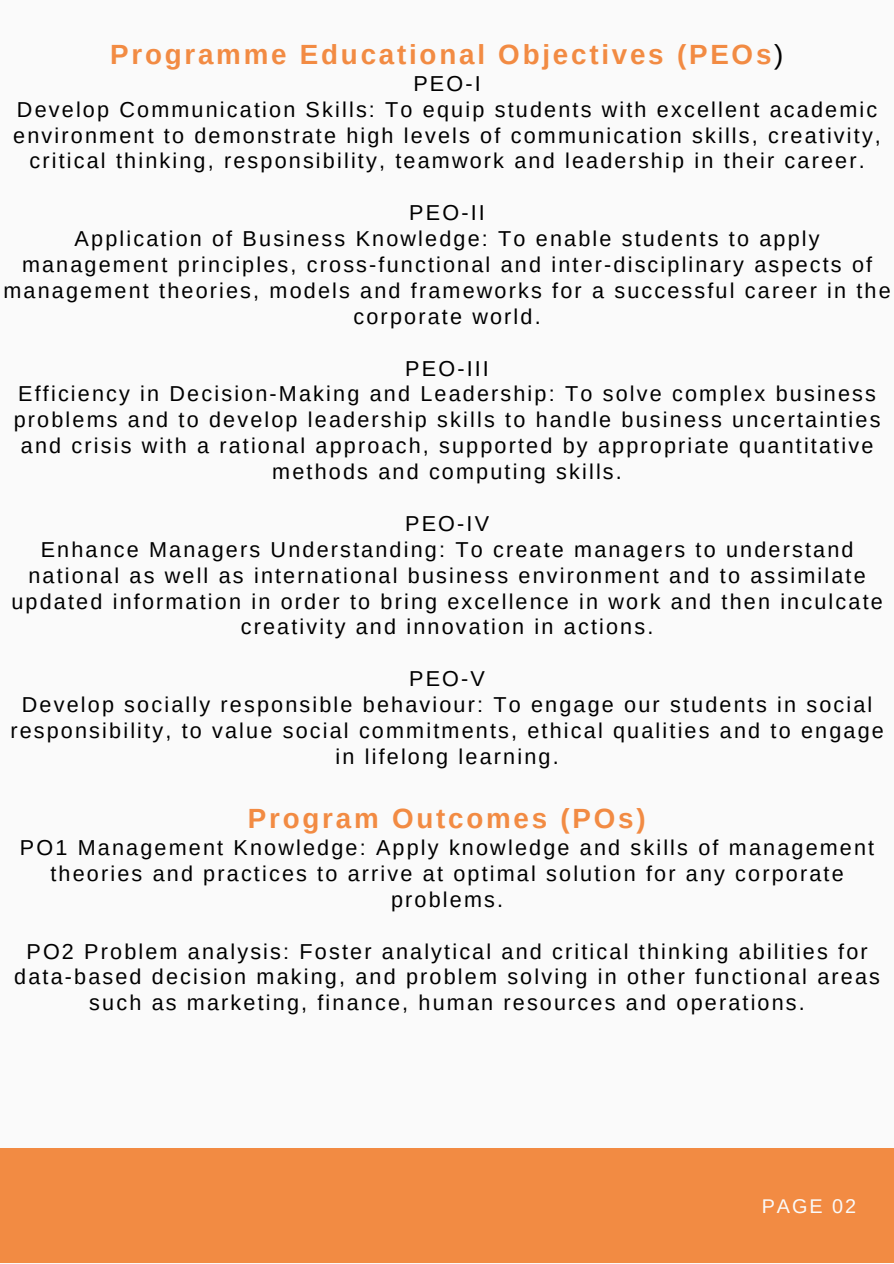
<style>
.page{position:relative;width:894px;height:1264px;background:#fff}
.page>*{position:absolute;margin:0;border:0;box-sizing:border-box;transform-origin:0 0}
.t1{font:700 27.75px "Arimo";letter-spacing:.1em;color:#f28b43}
.t2{font:21.6px/25.8px "Arimo";letter-spacing:.1em;color:#000;text-align:center}
.t3{font:19.8px "Arimo";letter-spacing:.1em;color:#fafafa}
.s1{font-weight:400;color:#000}
</style>
<div class="page">
<div style="left:0;top:0;width:893px;height:1263px;background:#fafafa"></div>
<div style="left:0;top:1148px;width:893px;height:115px;background:#f28b43"></div>
<p class="t1" style="left:110px;top:39px;width:674px">Programme Educational Objectives (PEOs<span class="s1">)</span></p>
<p class="t2" style="left:413px;top:70px;width:69px">PEO-I</p>
<p class="t2" style="left:13px;top:96px;width:868px">Develop Communication Skills: To equip students with excellent academic environment to demonstrate high levels of communication skills, creativity, critical thinking, responsibility, teamwork and leadership in their career.</p>
<p class="t2" style="left:409px;top:200px;width:77px">PEO-II</p>
<p class="t2" style="left:3px;top:226px;width:888px">Application of Business Knowledge: To enable students to apply management principles, cross-functional and inter-disciplinary aspects of management theories, models and frameworks for a successful career in the corporate world.</p>
<p class="t2" style="left:405px;top:355px;width:85px">PEO-III</p>
<p class="t2" style="left:14px;top:381px;width:868px">Efficiency in Decision-Making and Leadership: To solve complex business problems and to develop leadership skills to handle business uncertainties and crisis with a rational approach, supported by appropriate quantitative methods and computing skills.</p>
<p class="t2" style="left:405px;top:510px;width:85px">PEO-IV</p>
<p class="t2" style="left:11px;top:536px;width:872px">Enhance Managers Understanding: To create managers to understand national as well as international business environment and to assimilate updated information in order to bring excellence in work and then inculcate creativity and innovation in actions.</p>
<p class="t2" style="left:409px;top:665px;width:77px">PEO-V</p>
<p class="t2" style="left:10px;top:691px;width:874px">Develop socially responsible behaviour: To engage our students in social responsibility, to value social commitments, ethical qualities and to engage in lifelong learning.</p>
<p class="t1" style="left:248px;top:802px;width:399px">Program Outcomes (POs)</p>
<p class="t2" style="left:20px;top:834px;width:855px">PO1 Management Knowledge: Apply knowledge and skills of management theories and practices to arrive at optimal solution for any corporate problems.</p>
<p class="t2" style="left:14px;top:938px;width:867px">PO2 Problem analysis: Foster analytical and critical thinking abilities for data-based decision making, and problem solving in other functional areas such as marketing, finance, human resources and operations.</p>
<h1 class="t3" style="left:761px;top:1195px;width:96px">PAGE 02</h1>
</div>
